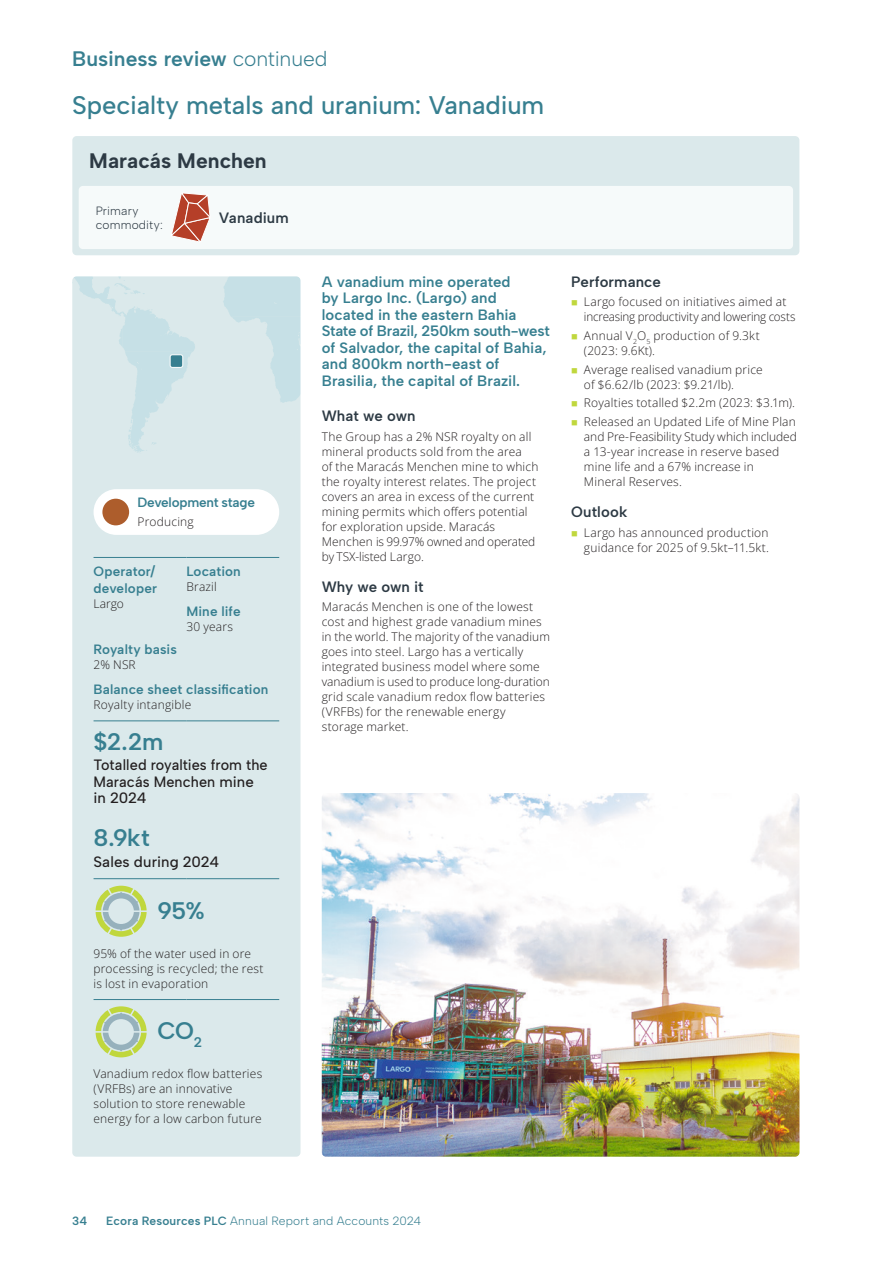
<style>
.page{position:relative;width:893px;height:1263px;background:#fff}
.page>*{position:absolute;margin:0;border:0;box-sizing:border-box;transform-origin:0 0}
.t1{font:500 25.5px "Albert Sans";letter-spacing:-.005em;color:#377f90}
.t2{font:600 24px "Albert Sans";letter-spacing:-.015em;color:#377f90}
.t3{font:600 21px "Albert Sans";letter-spacing:-.005em;color:#377f90}
.t4{font:700 21px "Albert Sans";letter-spacing:.005em;color:#2d3a44}
.t5{font:600 15px/16.5px "Albert Sans";letter-spacing:.005em;color:#377f90}
.t6{font:500 15px/16.5px "Albert Sans";letter-spacing:.005em;color:#231f20;scale:.96 1}
.t7{font:600 15px "Albert Sans";letter-spacing:.005em;color:#2d3a44}
.t8{font:500 15px "Albert Sans";letter-spacing:.005em;color:#231f20}
.t9{font:600 13.5px/16.5px "Albert Sans";letter-spacing:.005em;color:#377f90}
.t10{font:600 13.5px "Albert Sans";letter-spacing:-.015em;color:#377f90}
.t11{font:300 12px/15px "Open Sans";letter-spacing:.015em;color:#231f20}
.t12{font:300 12px "Albert Sans";letter-spacing:.015em;color:#377f90}
.t13{font:300 12px/14.2px "Albert Sans";letter-spacing:.015em;color:#2d3a44}
.t14{font:600 12px "Albert Sans";color:#377f90}
.s1{font-weight:300}
.s2{color:#c0d73d}
.s3{font-weight:600}
</style>
<div class="page">
<div style="left:72px;top:136px;width:727px;height:119px;background:#dbe9eb;border-radius:4px"></div>
<div style="left:72px;top:276px;width:228px;height:881px;background:#dbe9eb;border-radius:4px"></div>
<svg style="left:223px;top:276px;width:77px;height:127px"></svg>
<svg style="left:72px;top:276px;width:123px;height:177px"></svg>
<div style="left:94px;top:489px;width:185px;height:46px;background:#fff;border-radius:23px"></div>
<div style="left:102px;top:499px;width:27px;height:26px;background:#ad5d2c;border-radius:50%"></div>
<div style="left:170px;top:355px;width:13px;height:12px;background:#377f90;border-radius:2px"></div>
<div style="left:170px;top:354px;width:13px;height:14px;border:1px solid #fff;border-radius:2px"></div>
<div style="left:79px;top:186px;width:714px;height:63px;background:#f6fafa;border-radius:4px"></div>
<img style="left:322px;top:793px;width:477px;height:364px">
<hr style="left:94px;top:557px;width:92px;height:1px;background:#377f90">
<hr style="left:186px;top:557px;width:93px;height:1px;background:#377f90">
<hr style="left:94px;top:720px;width:92px;height:1px;background:#377f90">
<hr style="left:186px;top:720px;width:93px;height:1px;background:#377f90">
<hr style="left:94px;top:878px;width:92px;height:1px;background:#377f90">
<hr style="left:186px;top:878px;width:93px;height:1px;background:#377f90">
<hr style="left:94px;top:999px;width:92px;height:1px;background:#377f90">
<hr style="left:186px;top:999px;width:93px;height:1px;background:#377f90">
<svg style="left:94px;top:884px;width:55px;height:55px"></svg>
<svg style="left:96px;top:886px;width:51px;height:51px"></svg>
<svg style="left:94px;top:1004px;width:55px;height:55px"></svg>
<svg style="left:96px;top:1006px;width:51px;height:51px"></svg>
<svg style="left:172px;top:193px;width:38px;height:49px"></svg>
<h3 class="t3" style="left:72px;top:46px;width:257px">Business review <span class="s1">continued</span></h3>
<h1 class="t1" style="left:72px;top:89px;width:473px">Specialty metals and uranium: Vanadium</h1>
<h3 class="t4" style="left:89px;top:148px;width:179px">Maracás Menchen</h3>
<p class="t13" style="left:96px;top:203px;width:69px">Primary commodity:</p>
<p class="t7" style="left:219px;top:208px;width:71px">Vanadium</p>
<p class="t10" style="left:138px;top:494px;width:119px">Development stage</p>
<p class="t11" style="left:138px;top:514px;width:58px">Producing</p>
<p class="t9" style="left:94px;top:563px;width:65px">Operator/ developer</p>
<p class="t11" style="left:94px;top:596px;width:32px">Largo</p>
<p class="t9" style="left:186px;top:563px;width:56px">Location</p>
<p class="t11" style="left:186px;top:579px;width:32px">Brazil</p>
<p class="t9" style="left:186px;top:603px;width:56px">Mine life</p>
<p class="t11" style="left:186px;top:619px;width:48px">30 years</p>
<p class="t9" style="left:94px;top:641px;width:85px">Royalty basis</p>
<p class="t11" style="left:94px;top:657px;width:44px">2% NSR</p>
<p class="t9" style="left:94px;top:681px;width:176px">Balance sheet classification</p>
<p class="t11" style="left:94px;top:697px;width:99px">Royalty intangible</p>
<h2 class="t2" style="left:94px;top:727px;width:71px">$2.2m</h2>
<p class="t6" style="left:94px;top:757px;width:183px">Totalled royalties from the<br>Maracás Menchen mine in 2024</p>
<h2 class="t2" style="left:94px;top:823px;width:58px">8.9kt</h2>
<p class="t8" style="left:94px;top:852px;width:127px">Sales during 2024</p>
<h2 class="t2" style="left:157px;top:896px;width:49px">95%</h2>
<p class="t11" style="left:94px;top:945px;width:172px">95% of the water used in ore processing is recycled; the rest is lost in evaporation</p>
<h2 class="t2" style="left:157px;top:1016px;width:46px">CO<sub>2</sub></h2>
<p class="t11" style="left:94px;top:1066px;width:170px">Vanadium redox flow batteries (VRFBs) are an innovative solution to store renewable energy for a low carbon future</p>
<p class="t5" style="left:322px;top:273px;width:230px">A vanadium mine operated<br>by Largo Inc. (Largo) and located in the eastern Bahia<br>State of Brazil, 250km south‑west of Salvador, the capital of Bahia, and 800km north-east of<br>Brasilia, the capital of Brazil.</p>
<p class="t7" style="left:322px;top:407px;width:95px">What we own</p>
<p class="t11" style="left:322px;top:428px;width:218px">The Group has a 2% NSR royalty on all mineral products sold from the area<br>of the Maracás Menchen mine to which the royalty interest relates. The project covers an area in excess of the current mining permits which offers potential for exploration upside. Maracás Menchen is 99.97% owned and operated by TSX-listed Largo.</p>
<p class="t7" style="left:322px;top:577px;width:103px">Why we own it</p>
<p class="t11" style="left:322px;top:599px;width:230px">Maracás Menchen is one of the lowest cost and highest grade vanadium mines in the world. The majority of the vanadium goes into steel. Largo has a vertically integrated business model where some vanadium is used to produce long‑duration grid scale vanadium redox flow batteries (VRFBs) for the renewable energy storage market.</p>
<p class="t7" style="left:571px;top:273px;width:91px">Performance</p>
<p class="t11" style="left:584px;top:294px;width:213px;text-indent:-13px"><span class="s2">■</span> Largo focused on initiatives aimed at increasing productivity and lowering costs</p>
<p class="t11" style="left:584px;top:328px;width:177px;text-indent:-13px"><span class="s2">■</span> Annual V<sub>2</sub>O<sub>5</sub> production of 9.3kt (2023: 9.6Kt).</p>
<p class="t11" style="left:584px;top:361px;width:180px;text-indent:-13px"><span class="s2">■</span> Average realised vanadium price of $6.62/lb (2023: $9.21/lb).</p>
<p class="t11" style="left:571px;top:395px;width:225px"><span class="s2">■</span> Royalties totalled $2.2m (2023: $3.1m).</p>
<p class="t11" style="left:584px;top:414px;width:215px;text-indent:-13px"><span class="s2">■</span> Released an Updated Life of Mine Plan and Pre-Feasibility Study which included a 13-year increase in reserve based mine life and a 67% increase in<br>Mineral Reserves.</p>
<p class="t7" style="left:571px;top:503px;width:58px">Outlook</p>
<p class="t11" style="left:571px;top:524px;width:199px;text-align:right"><span class="s2">■</span> Largo has announced production guidance for 2025 of 9.5kt–11.5kt.</p>
<p class="t14" style="left:72px;top:1213px;width:17px">34</p>
<p class="t12" style="left:106px;top:1213px;width:317px"><span class="s3">Ecora Resources PLC</span> Annual Report and Accounts 2024</p>
</div>
